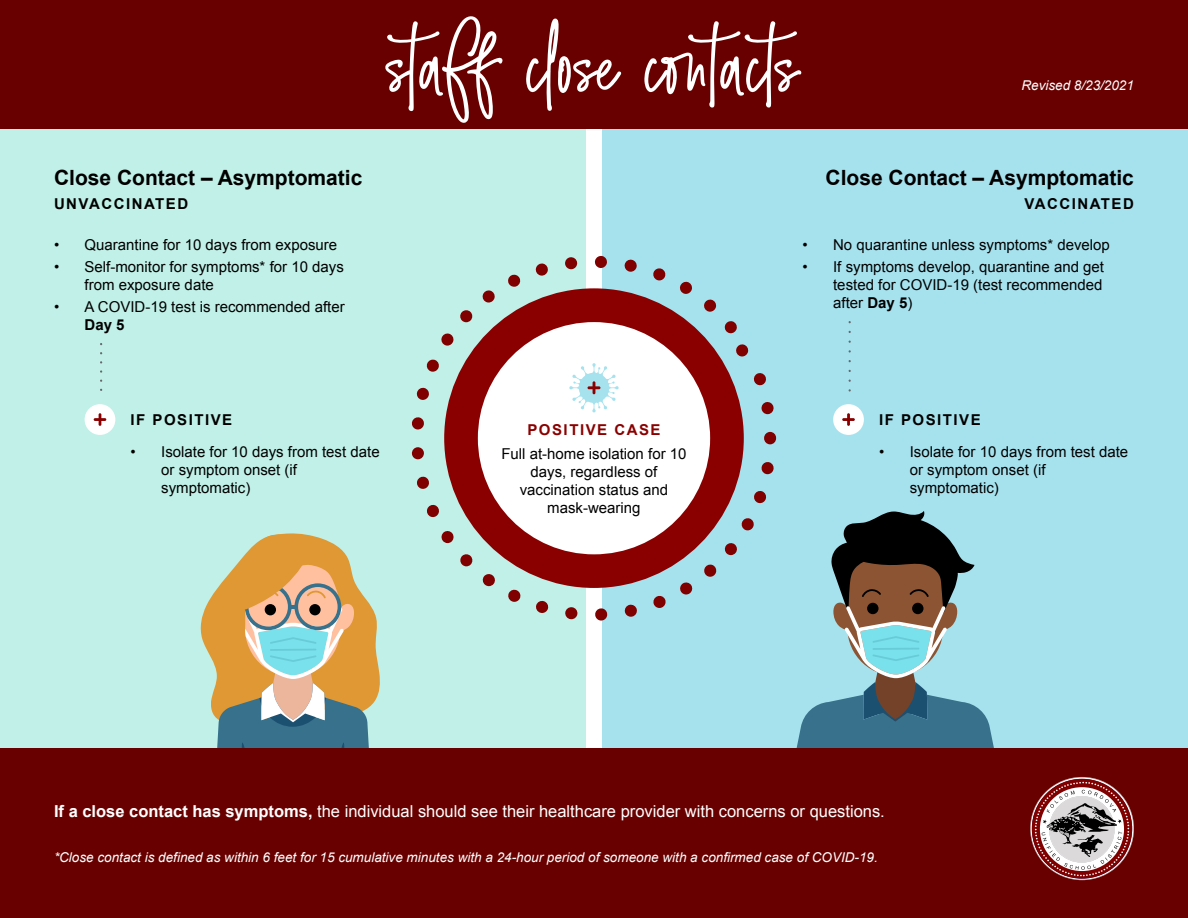
<style>
.page{position:relative;width:1188px;height:918px;background:#fff}
.page>*{position:absolute;margin:0;border:0;box-sizing:border-box;transform-origin:0 0}
.t1{font:700 21px "Arial";color:#000}
.t2{font:16.5px "Arial";color:#fff}
.t3{font:15px/18px "Arial";color:#000}
.t4{font:700 15px "Arial";letter-spacing:.1em;color:#000}
.t5{font:700 15px "Arial";letter-spacing:.1em;color:#8a0000}
.t6{font:italic 13.5px "Arial";color:#fff}
.s1{font-weight:700}
</style>
<div class="page">
<div style="left:0;top:128px;width:586px;height:620px;background:#c0f0e7"></div>
<div style="left:602px;top:128px;width:586px;height:620px;background:#a6e2ee"></div>
<div style="left:0;top:0;width:1188px;height:128px;background:#690000"></div>
<div style="left:833px;top:404px;width:31px;height:31px;background:#fff;border-radius:50%"></div>
<svg style="left:849px;top:322px;width:2px;height:68px"></svg>
<svg style="left:842px;top:413px;width:13px;height:13px"></svg>
<div style="left:85px;top:404px;width:30px;height:31px;background:#fff;border-radius:50%"></div>
<svg style="left:100px;top:344px;width:2px;height:46px"></svg>
<svg style="left:94px;top:413px;width:12px;height:13px"></svg>
<svg style="left:526px;top:18px;width:96px;height:93px"></svg>
<svg style="left:644px;top:21px;width:157px;height:87px"></svg>
<svg style="left:385px;top:16px;width:118px;height:107px"></svg>
<svg style="left:200px;top:533px;width:180px;height:215px"></svg>
<svg style="left:796px;top:511px;width:198px;height:237px"></svg>
<div style="left:0;top:748px;width:1188px;height:170px;background:#690000"></div>
<svg style="left:1030px;top:777px;width:104px;height:103px"></svg>
<svg style="left:411px;top:255px;width:365px;height:366px"></svg>
<svg style="left:569px;top:363px;width:50px;height:50px"></svg>
<h1 class="t1" style="left:54px;top:164px;width:310px">Close Contact – Asymptomatic</h1>
<p class="t4" style="left:54px;top:194px;width:136px">UNVACCINATED</p>
<p class="t6" style="left:1021px;top:77px;width:114px">Revised 8/23/2021</p>
<h1 class="t1" style="left:826px;top:164px;width:310px">Close Contact – Asymptomatic</h1>
<p class="t4" style="left:1024px;top:194px;width:111px">VACCINATED</p>
<p class="t3" style="left:54px;top:236px;width:285px">• Quarantine for 10 days from exposure</p>
<p class="t3" style="left:802px;top:236px;width:309px">• No quarantine unless symptoms* develop</p>
<p class="t3" style="left:85px;top:258px;width:261px">Self-monitor for symptoms* for 10 days from exposure date</p>
<p class="t3" style="left:54px;top:258px;width:7px">•</p>
<p class="t3" style="left:833px;top:258px;width:272px;text-align:justify">If symptoms develop, quarantine and get tested for COVID-19 (test recommended after <span class="s1">Day 5</span>)</p>
<p class="t3" style="left:802px;top:258px;width:7px">•</p>
<p class="t3" style="left:85px;top:298px;width:262px">A COVID-19 test is recommended after</p>
<p class="t4" style="left:85px;top:315px;width:42px">Day 5</p>
<p class="t3" style="left:54px;top:298px;width:7px">•</p>
<p class="t4" style="left:131px;top:410px;width:103px">IF POSITIVE</p>
<p class="t3" style="left:161px;top:443px;width:220px">Isolate for 10 days from test date or symptom onset (if symptomatic)</p>
<p class="t3" style="left:131px;top:443px;width:7px">•</p>
<p class="t5" style="left:527px;top:420px;width:135px">POSITIVE CASE</p>
<p class="t3" style="left:501px;top:445px;width:187px;text-align:center">Full at-home isolation for 10 days, regardless of vaccination status and mask-wearing</p>
<p class="t4" style="left:879px;top:410px;width:103px">IF POSITIVE</p>
<p class="t3" style="left:910px;top:443px;width:220px">Isolate for 10 days from test date or symptom onset (if symptomatic)</p>
<p class="t3" style="left:879px;top:443px;width:7px">•</p>
<p class="t2" style="left:54px;top:800px;width:832px"><span class="s1">If a close contact has symptoms,</span> the individual should see their healthcare provider with concerns or questions.</p>
<p class="t6" style="left:54px;top:848px;width:825px">*Close contact is defined as within 6 feet for 15 cumulative minutes with a 24-hour period of someone with a confirmed case of COVID-19.</p>
</div>
